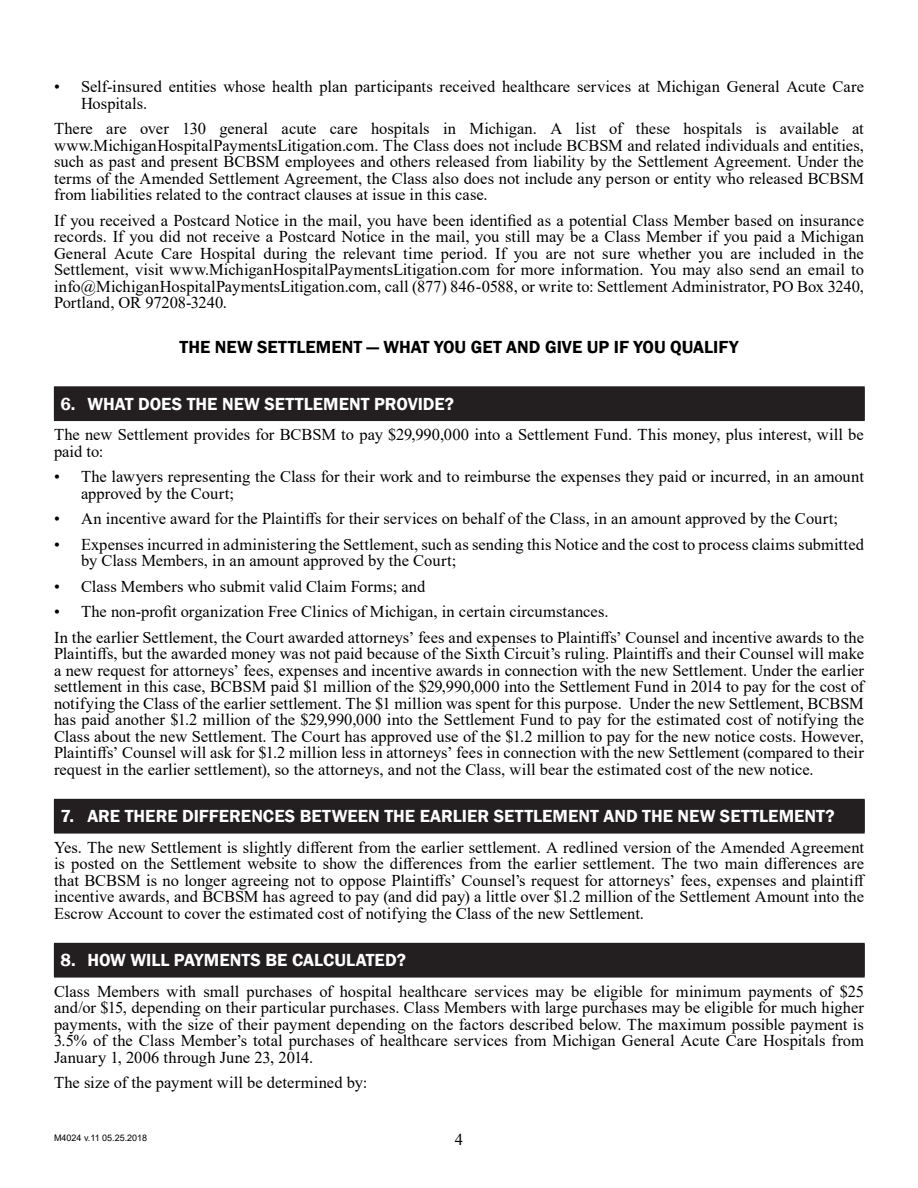
<style>
.page{position:relative;width:918px;height:1188px;background:#fff}
.page>*{position:absolute;margin:0;border:0;box-sizing:border-box;transform-origin:0 0}
.t1{font:600 18px "Franklin Gothic";color:#fff}
.Black_H1{font:600 18px "Franklin Gothic";color:#000}
.Bullet{font:16.5px/16.5px "Times New Roman";color:#000}
.Body_Copy{font:16.5px/16.5px "Times New Roman";color:#000;text-align:justify}
.t2{font:9px "Arial";color:#000}
</style>
<div class="page">
<div style="left:54px;top:387px;width:810px;height:34px;background:#231f20"></div>
<hr style="left:54px;top:386px;width:811px;height:1px;background:#231f20">
<hr style="left:864px;top:387px;width:1px;height:33px;background:#231f20">
<hr style="left:54px;top:420px;width:811px;height:1px;background:#231f20">
<div style="left:54px;top:799px;width:810px;height:34px;background:#231f20"></div>
<hr style="left:54px;top:799px;width:811px;height:1px;background:#231f20">
<hr style="left:864px;top:800px;width:1px;height:33px;background:#231f20">
<hr style="left:54px;top:833px;width:811px;height:1px;background:#231f20">
<div style="left:54px;top:943px;width:810px;height:34px;background:#231f20"></div>
<hr style="left:54px;top:943px;width:811px;height:1px;background:#231f20">
<hr style="left:864px;top:944px;width:1px;height:33px;background:#231f20">
<hr style="left:54px;top:977px;width:811px;height:1px;background:#231f20">
<p class="Bullet" style="left:81px;top:78px;width:785px;text-indent:-27px">• Self-insured entities whose health plan participants received healthcare services at Michigan General Acute Care<br>Hospitals.</p>
<p class="Bullet" style="left:54px;top:120px;width:812px;text-align:justify">There are over 130 general acute care hospitals in Michigan. A list of these hospitals is available at www.MichiganHospitalPaymentsLitigation.com. The Class does not include BCBSM and related individuals and entities, such as past and present BCBSM employees and others released from liability by the Settlement Agreement. Under the terms of the Amended Settlement Agreement, the Class also does not include any person or entity who released BCBSM from liabilities related to the contract clauses at issue in this case.</p>
<p class="Body_Copy" style="left:54px;top:212px;width:812px">If you received a Postcard Notice in the mail, you have been identified as a potential Class Member based on insurance records. If you did not receive a Postcard Notice in the mail, you still may be a Class Member if you paid a Michigan General Acute Care Hospital during the relevant time period. If you are not sure whether you are included in the Settlement, visit www.MichiganHospitalPaymentsLitigation.com for more information. You may also send an email to info@MichiganHospitalPaymentsLitigation.com, call (877) 846-0588, or write to: Settlement Administrator, PO Box 3240, Portland, OR 97208-3240.</p>
<p class="Black_H1" style="left:180px;top:336px;width:560px">THE NEW SETTLEMENT — WHAT YOU GET AND GIVE UP IF YOU QUALIFY</p>
<p class="t1" style="left:60px;top:393px;width:395px">6. WHAT DOES THE NEW SETTLEMENT PROVIDE?</p>
<p class="Body_Copy" style="left:54px;top:426px;width:811px">The new Settlement provides for BCBSM to pay $29,990,000 into a Settlement Fund. This money, plus interest, will be paid to:</p>
<p class="Bullet" style="left:81px;top:468px;width:784px;text-indent:-27px">• The lawyers representing the Class for their work and to reimburse the expenses they paid or incurred, in an amount approved by the Court;</p>
<p class="Bullet" style="left:54px;top:510px;width:786px">• An incentive award for the Plaintiffs for their services on behalf of the Class, in an amount approved by the Court;</p>
<p class="Bullet" style="left:81px;top:536px;width:785px;text-indent:-27px">• Expenses incurred in administering the Settlement, such as sending this Notice and the cost to process claims submitted by Class Members, in an amount approved by the Court;</p>
<p class="Bullet" style="left:54px;top:578px;width:373px">• Class Members who submit valid Claim Forms; and</p>
<p class="Bullet" style="left:54px;top:603px;width:556px">• The non-profit organization Free Clinics of Michigan, in certain circumstances.</p>
<p class="Bullet" style="left:54px;top:629px;width:812px;text-align:justify">In the earlier Settlement, the Court awarded attorneys’ fees and expenses to Plaintiffs’ Counsel and incentive awards to the Plaintiffs, but the awarded money was not paid because of the Sixth Circuit’s ruling. Plaintiffs and their Counsel will make a new request for attorneys’ fees, expenses and incentive awards in connection with the new Settlement. Under the earlier settlement in this case, BCBSM paid $1 million of the $29,990,000 into the Settlement Fund in 2014 to pay for the cost of notifying the Class of the earlier settlement. The $1 million was spent for this purpose. Under the new Settlement, BCBSM has paid another $1.2 million of the $29,990,000 into the Settlement Fund to pay for the estimated cost of notifying the Class about the new Settlement. The Court has approved use of the $1.2 million to pay for the new notice costs. However, Plaintiffs’ Counsel will ask for $1.2 million less in attorneys’ fees in connection with the new Settlement (compared to their request in the earlier settlement), so the attorneys, and not the Class, will bear the estimated cost of the new notice.</p>
<p class="t1" style="left:60px;top:805px;width:776px">7. ARE THERE DIFFERENCES BETWEEN THE EARLIER SETTLEMENT AND THE NEW SETTLEMENT?</p>
<p class="Body_Copy" style="left:54px;top:839px;width:813px">Yes. The new Settlement is slightly different from the earlier settlement. A redlined version of the Amended Agreement is posted on the Settlement website to show the differences from the earlier settlement. The two main differences are that BCBSM is no longer agreeing not to oppose Plaintiffs’ Counsel’s request for attorneys’ fees, expenses and plaintiff incentive awards, and BCBSM has agreed to pay (and did pay) a little over $1.2 million of the Settlement Amount into the Escrow Account to cover the estimated cost of notifying the Class of the new Settlement.</p>
<p class="t1" style="left:60px;top:949px;width:347px">8. HOW WILL PAYMENTS BE CALCULATED?</p>
<p class="Body_Copy" style="left:54px;top:983px;width:812px">Class Members with small purchases of hospital healthcare services may be eligible for minimum payments of $25 and/or $15, depending on their particular purchases. Class Members with large purchases may be eligible for much higher payments, with the size of their payment depending on the factors described below. The maximum possible payment is 3.5% of the Class Member’s total purchases of healthcare services from Michigan General Acute Care Hospitals from January 1, 2006 through June 23, 2014.</p>
<p class="Body_Copy" style="left:54px;top:1074px;width:315px">The size of the payment will be determined by:</p>
<p class="t2" style="left:54px;top:1131px;width:95px">M4024 v.11 05.25.2018</p>
<p class="Bullet" style="left:455px;top:1131px;width:10px">4</p>
</div>
